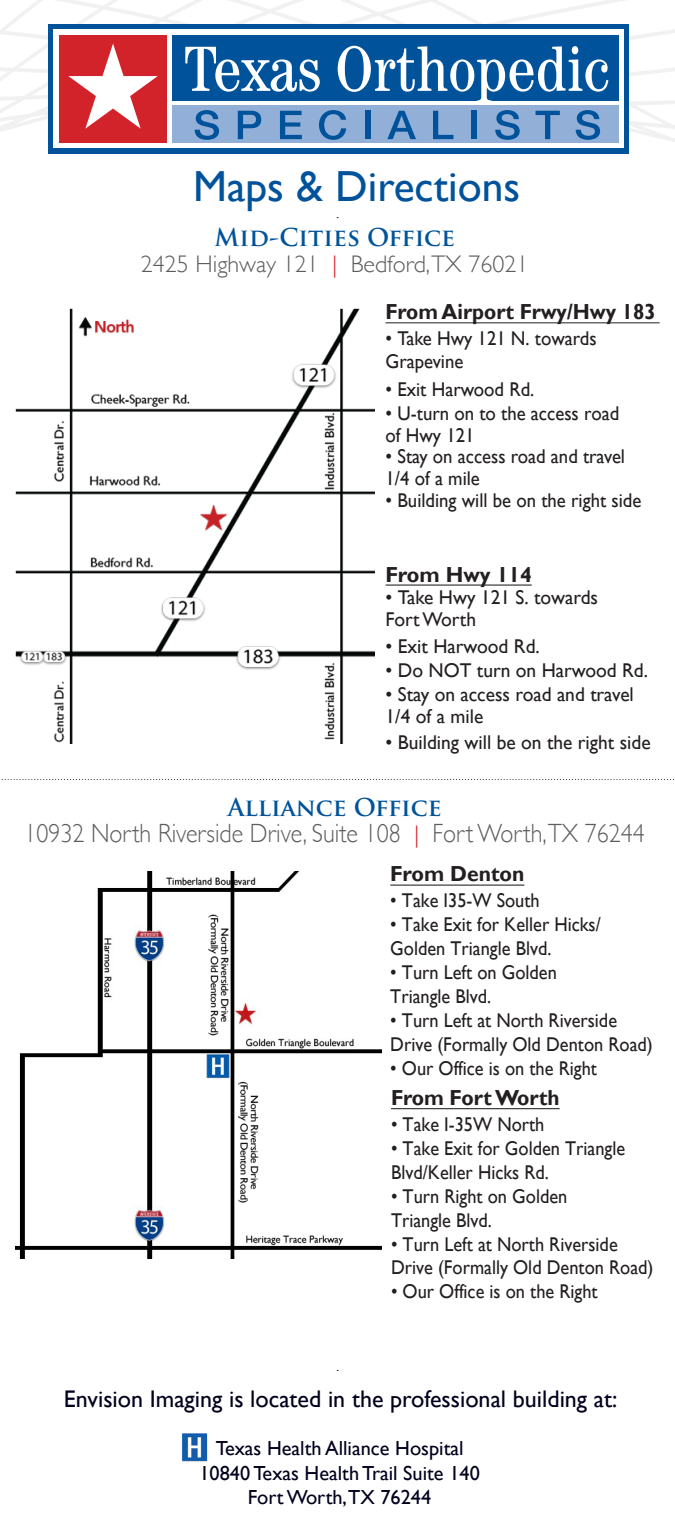
<style>
.page{position:relative;width:675px;height:1530px;background:#fff}
.page>*{position:absolute;margin:0;border:0;box-sizing:border-box;transform-origin:0 0}
.t1{font:43.5px "Gill Sans";color:#00539b}
.t2{font:300 26.25px "Gill Sans";color:#5d5d60;scale:.91 1}
.t3{font:24px "Gill Sans";color:#00001d}
.t4{font:700 24px "Trajan Pro";color:#00539b}
.t5{font:300 24px "Gill Sans";color:#5d5d60}
.t6{font:700 21.75px "Gill Sans";color:#231f20;scale:.94 1}
.t7{font:700 21.75px "Gill Sans";color:#231f20}
.t8{font:700 21.75px "Gill Sans";color:#231f20;scale:.95 1}
.t9{font:20.25px/24.5px "Gill Sans";color:#00001d;text-align:center}
.t10{font:20px/24px "Gill Sans";color:#231f20;scale:.92 1}
.t11{font:20px/22.5px "Gill Sans";color:#231f20;scale:.94 1}
.t12{font:20px/22.5px "Gill Sans";color:#231f20}
.s1{color:#d2232a}
.s2{font-size:24px;color:#d2232a}
</style>
<div class="page">
<hr style="left:391px;top:1108px;width:169px;height:1px;background:#231f20">
<hr style="left:386px;top:585px;width:146px;height:1px;background:#231f20">
<img style="left:15px;top:389px;width:360px;height:355px">
<img style="left:15px;top:871px;width:366px;height:387px">
<svg style="left:1px;top:779px;width:673px;height:1px"></svg>
<img style="left:182px;top:1433px;width:26px;height:29px">
<svg style="left:0;top:0;width:675px;height:389px"></svg>
<hr style="left:390px;top:885px;width:134px;height:1px;background:#231f20">
<div style="left:48px;top:24px;width:581px;height:129px;background:#00539b"></div>
<div style="left:54px;top:30px;width:570px;height:118px;background:#fff"></div>
<div style="left:172px;top:106px;width:447px;height:37px;background:#92afd7"></div>
<div style="left:172px;top:35px;width:447px;height:65px;background:#00539b"></div>
<div style="left:59px;top:35px;width:108px;height:108px;background:#d2232a"></div>
<svg style="left:68px;top:44px;width:90px;height:85px"></svg>
<svg style="left:185px;top:47px;width:135px;height:45px"></svg>
<svg style="left:338px;top:46px;width:270px;height:55px"></svg>
<svg style="left:195px;top:110px;width:24px;height:30px"></svg>
<svg style="left:238px;top:111px;width:23px;height:28px"></svg>
<svg style="left:280px;top:111px;width:22px;height:28px"></svg>
<svg style="left:319px;top:110px;width:27px;height:30px"></svg>
<div style="left:365px;top:111px;width:5px;height:28px;background:#00539b"></div>
<svg style="left:387px;top:111px;width:29px;height:28px"></svg>
<svg style="left:433px;top:111px;width:21px;height:28px"></svg>
<div style="left:471px;top:111px;width:6px;height:28px;background:#00539b"></div>
<svg style="left:495px;top:110px;width:25px;height:30px"></svg>
<svg style="left:536px;top:111px;width:24px;height:28px"></svg>
<svg style="left:576px;top:110px;width:24px;height:30px"></svg>
<h1 class="t1" style="left:193px;top:161px;width:328px">Maps &amp; Directions</h1>
<p class="t4" style="left:214px;top:222px;width:242px">Mid-Cities Office</p>
<p class="t5" style="left:141px;top:245px;width:389px">2425 Highway 121 <span class="s1">|</span> Bedford,TX 76021</p>
<p class="t6" style="left:386px;top:298px;width:289px">From Airport Frwy/Hwy 183</p>
<p class="t11" style="left:386px;top:328px;width:226px">• Take Hwy 121 N. towards<br>Grapevine</p>
<p class="t11" style="left:386px;top:378px;width:160px">• Exit Harwood Rd.</p>
<p class="t11" style="left:386px;top:402px;width:250px">• U-turn on to the access road of Hwy 121</p>
<p class="t11" style="left:386px;top:445px;width:256px">• Stay on access road and travel<br>1/4 of a mile</p>
<p class="t11" style="left:386px;top:489px;width:274px">• Building will be on the right side</p>
<p class="t7" style="left:386px;top:562px;width:148px">From Hwy 114</p>
<p class="t12" style="left:386px;top:586px;width:214px">• Take Hwy 121 S. towards<br>FortWorth</p>
<p class="t12" style="left:386px;top:635px;width:156px">• Exit Harwood Rd.</p>
<p class="t12" style="left:386px;top:659px;width:264px">• Do NOT turn on Harwood Rd.</p>
<p class="t12" style="left:386px;top:683px;width:250px">• Stay on access road and travel<br>1/4 of a mile</p>
<p class="t12" style="left:386px;top:732px;width:267px">• Building will be on the right side</p>
<p class="t4" style="left:228px;top:792px;width:215px">Alliance Office</p>
<h2 class="t2" style="left:24px;top:813px;width:683px">10932 North Riverside Drive, Suite 108 <span class="s2">|</span> Fort Worth,TX 76244</h2>
<p class="t7" style="left:390px;top:861px;width:136px">From Denton</p>
<p class="t10" style="left:390px;top:889px;width:164px">• Take I35-W South</p>
<p class="t10" style="left:390px;top:913px;width:230px">• Take Exit for Keller Hicks/<br>Golden Triangle Blvd.</p>
<p class="t10" style="left:390px;top:961px;width:183px">• Turn Left on Golden<br>Triangle Blvd.</p>
<p class="t10" style="left:390px;top:1009px;width:287px">• Turn Left at North Riverside<br>Drive (Formally Old Denton Road)</p>
<p class="t10" style="left:390px;top:1056px;width:226px">• Our Office is on the Right</p>
<p class="t8" style="left:391px;top:1084px;width:179px">From FortWorth</p>
<p class="t10" style="left:391px;top:1113px;width:168px">• Take I-35W North</p>
<p class="t10" style="left:391px;top:1137px;width:256px">• Take Exit for Golden Triangle<br>Blvd/Keller Hicks Rd.</p>
<p class="t10" style="left:391px;top:1184px;width:193px">• Turn Right on Golden<br>Triangle Blvd.</p>
<p class="t10" style="left:391px;top:1232px;width:287px">• Turn Left at North Riverside<br>Drive (Formally Old Denton Road)</p>
<p class="t10" style="left:391px;top:1280px;width:226px">• Our Office is on the Right</p>
<p class="t3" style="left:64px;top:1385px;width:555px">Envision Imaging is located in the professional building at:</p>
<p class="t9" style="left:199px;top:1437px;width:282px">Texas Health Alliance Hospital<br>10840 Texas Health Trail Suite 140<br>FortWorth,TX 76244</p>
</div>
